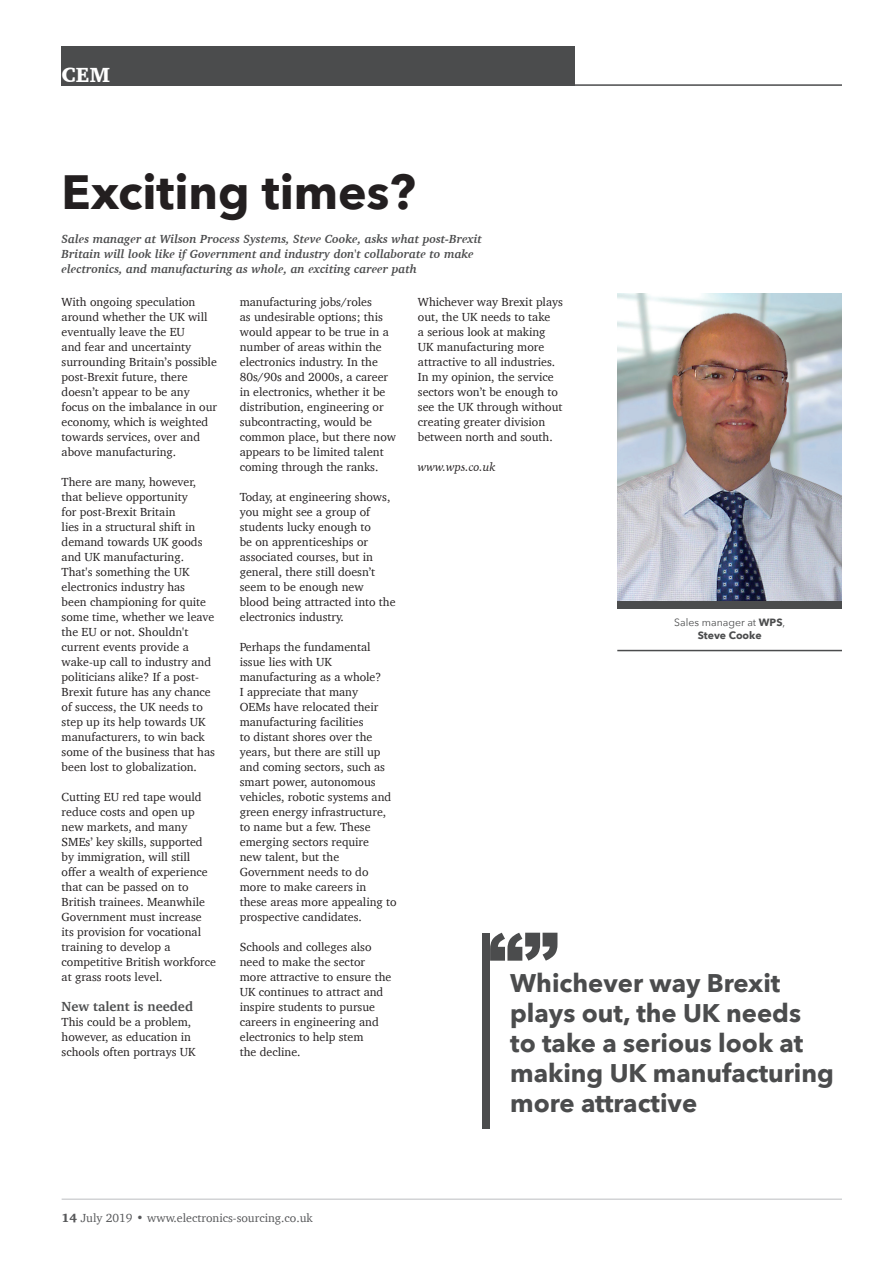
<style>
.page{position:relative;width:893px;height:1263px;background:#fff}
.page>*{position:absolute;margin:0;border:0;box-sizing:border-box;transform-origin:0 0}
.t1{font:900 70.2px "Arial";color:#4b4c4d}
.t2{font:700 48px "Avenir Next";color:#231f20}
.t3{font:700 25.5px/30px "Avenir Next";color:#4b4c4d}
.t4{font:900 21px "Charter";color:#fff}
.t5{font:700 13.5px "Charter";color:#4b4c4d}
.t6{font:12px/15px "Charter";color:#231f20}
.t7{font:italic 700 12px/15px "Charter";color:#4b4c4d}
.t8{font:12px "Charter";color:#57585a}
.t9{font:italic 12px "Charter";color:#231f20}
.t10{font:10.5px/13.5px "Avenir Next";color:#4b4c4d;text-align:center}
.s1{font-weight:700}
.s2{font-weight:900}
</style>
<div class="page">
<div style="left:62px;top:47px;width:513px;height:39px;background:#4b4c4d"></div>
<hr style="left:62px;top:1198px;width:780px;height:2px;background:#d2d3d5">
<img style="left:617px;top:294px;width:225px;height:307px">
<div style="left:617px;top:601px;width:225px;height:7px;background:#4b4c4d"></div>
<hr style="left:617px;top:650px;width:225px;height:1px;background:#4b4c4d">
<hr style="left:62px;top:84px;width:780px;height:2px;background:#4b4c4d">
<div style="left:483px;top:933px;width:7px;height:196px;background:#4b4c4d"></div>
<h3 class="t4" style="left:62px;top:61px;width:50px">CEM</h3>
<h2 class="t2" style="left:62px;top:150px;width:356px">Exciting times?</h2>
<p class="t7" style="left:62px;top:231px;width:422px">Sales manager at Wilson Process Systems, Steve Cooke, asks what post-Brexit<br>Britain will look like if Government and industry don't collaborate to make electronics, and manufacturing as whole, an exciting career path</p>
<p class="t6" style="left:62px;top:294px;width:157px">With ongoing speculation around whether the UK will eventually leave the EU<br>and fear and uncertainty surrounding Britain’s possible post-Brexit future, there doesn’t appear to be any focus on the imbalance in our economy, which is weighted towards services, over and above manufacturing.</p>
<p class="t6" style="left:62px;top:474px;width:155px">There are many, however, that believe opportunity<br>for post-Brexit Britain<br>lies in a structural shift in demand towards UK goods and UK manufacturing.<br>That's something the UK electronics industry has<br>been championing for quite some time, whether we leave the EU or not. Shouldn't current events provide a wake-up call to industry and politicians alike? If a post-<br>Brexit future has any chance of success, the UK needs to step up its help towards UK manufacturers, to win back some of the business that has been lost to globalization.</p>
<p class="t6" style="left:62px;top:789px;width:156px">Cutting EU red tape would reduce costs and open up new markets, and many<br>SMEs’ key skills, supported by immigration, will still offer a wealth of experience that can be passed on to<br>British trainees. Meanwhile<br>Government must increase its provision for vocational training to develop a competitive British workforce at grass roots level.</p>
<p class="t5" style="left:62px;top:994px;width:133px">New talent is needed</p>
<p class="t6" style="left:62px;top:1014px;width:135px">This could be a problem, however, as education in schools often portrays UK</p>
<p class="t6" style="left:240px;top:294px;width:158px">manufacturing jobs/roles<br>as undesirable options; this would appear to be true in a number of areas within the electronics industry. In the<br>80s/90s and 2000s, a career in electronics, whether it be distribution, engineering or subcontracting, would be common place, but there now appears to be limited talent coming through the ranks.</p>
<p class="t6" style="left:240px;top:489px;width:157px">Today, at engineering shows, you might see a group of students lucky enough to<br>be on apprenticeships or associated courses, but in general, there still doesn’t seem to be enough new blood being attracted into the electronics industry.</p>
<p class="t6" style="left:240px;top:639px;width:158px">Perhaps the fundamental issue lies with UK manufacturing as a whole?<br>I appreciate that many<br>OEMs have relocated their manufacturing facilities<br>to distant shores over the years, but there are still up and coming sectors, such as smart power, autonomous vehicles, robotic systems and green energy infrastructure, to name but a few. These emerging sectors require<br>new talent, but the<br>Government needs to do more to make careers in these areas more appealing to prospective candidates.</p>
<p class="t6" style="left:240px;top:939px;width:153px">Schools and colleges also need to make the sector more attractive to ensure the<br>UK continues to attract and inspire students to pursue careers in engineering and electronics to help stem<br>the decline.</p>
<p class="t6" style="left:418px;top:294px;width:146px">Whichever way Brexit plays out, the UK needs to take<br>a serious look at making<br>UK manufacturing more attractive to all industries.<br>In my opinion, the service sectors won’t be enough to see the UK through without creating greater division between north and south.</p>
<p class="t9" style="left:418px;top:456px;width:79px">www.wps.co.uk</p>
<p class="t10" style="left:674px;top:615px;width:112px">Sales manager at <span class="s1">WPS</span>,<br><span class="s1">Steve Cooke</span></p>
<h1 class="t1" style="left:488px;top:908px;width:72px">“”</h1>
<h3 class="t3" style="left:510px;top:968px;width:325px">Whichever way Brexit plays out, the UK needs<br>to take a serious look at making UK manufacturing more attractive</h3>
<p class="t8" style="left:62px;top:1208px;width:253px"><span class="s2">14</span> July 2019 <span class="s2">•</span> www.electronics-sourcing.co.uk</p>
</div>
